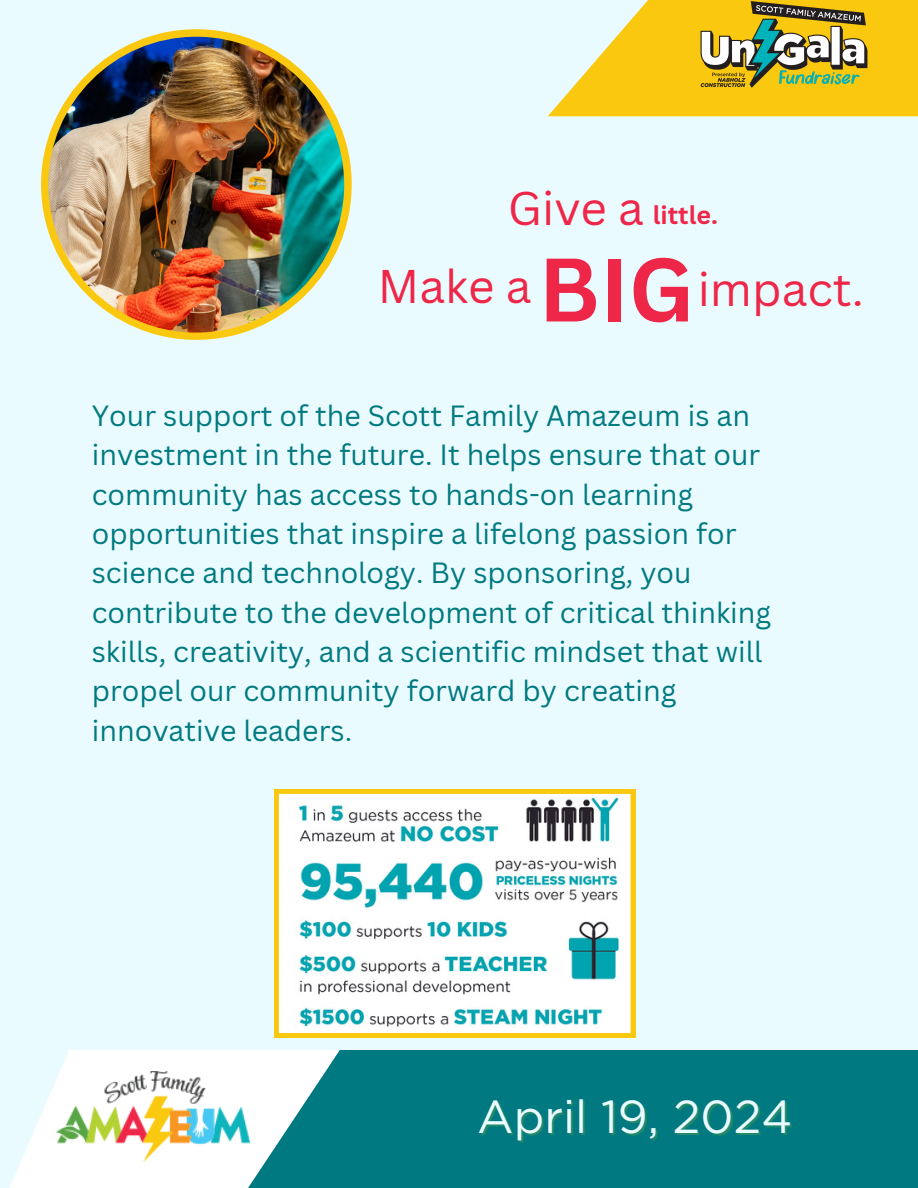
<style>
.page{position:relative;width:918px;height:1188px;background:#eafbff}
.page>*{position:absolute;margin:0;border:0;box-sizing:border-box;transform-origin:0 0}
.t1{font:700 88.05px "Canva Sans";color:#ee2749}
.t2{font:46.2px "Gotham";color:#eafbff}
.t3{font:46.05px "Canva Sans";color:#ee2749}
.t4{font:28.5px/39.3px "Canva Sans";color:#007a80}
.t5{font:700 25.05px "Canva Sans";color:#ee2749}
</style>
<div class="page">
<div style="left:41px;top:29px;width:311px;height:311px;background:#fac80e;border-radius:50%"></div>
<img style="left:48px;top:37px;width:296px;height:296px;border-radius:50%">
<svg style="left:548px;top:31px;width:370px;height:85px;fill:#fac80e"></svg>
<img style="left:621px;top:0;width:297px;height:103px">
<svg style="left:10px;top:1050px;width:237px;height:138px;fill:#fff"></svg>
<img style="left:57px;top:1072px;width:190px;height:90px">
<svg style="left:247px;top:1050px;width:671px;height:138px;background:#118388"></svg>
<svg style="left:274px;top:789px;width:361px;height:248px;background:#d3e4da"></svg>
<h2 class="t3" style="left:508px;top:175px;width:137px">Give a</h2>
<p class="t5" style="left:653px;top:198px;width:67px">little.</p>
<h1 class="t3" style="left:378px;top:254px;width:155px">Make a</h1>
<h2 class="t1" style="left:538px;top:227px;width:157px">BIG</h2>
<h2 class="t3" style="left:698px;top:257px;width:168px">impact.</h2>
<h3 class="t4" style="left:92px;top:395px;width:681px">Your support of the Scott Family Amazeum is an investment in the future. It helps ensure that our community has access to hands-on learning opportunities that inspire a lifelong passion for science and technology. By sponsoring, you contribute to the development of critical thinking skills, creativity, and a scientific mindset that will propel our community forward by creating innovative leaders.</h3>
<p class="t2" style="left:477px;top:1089px;width:317px">April 19, 2024</p>
</div>
